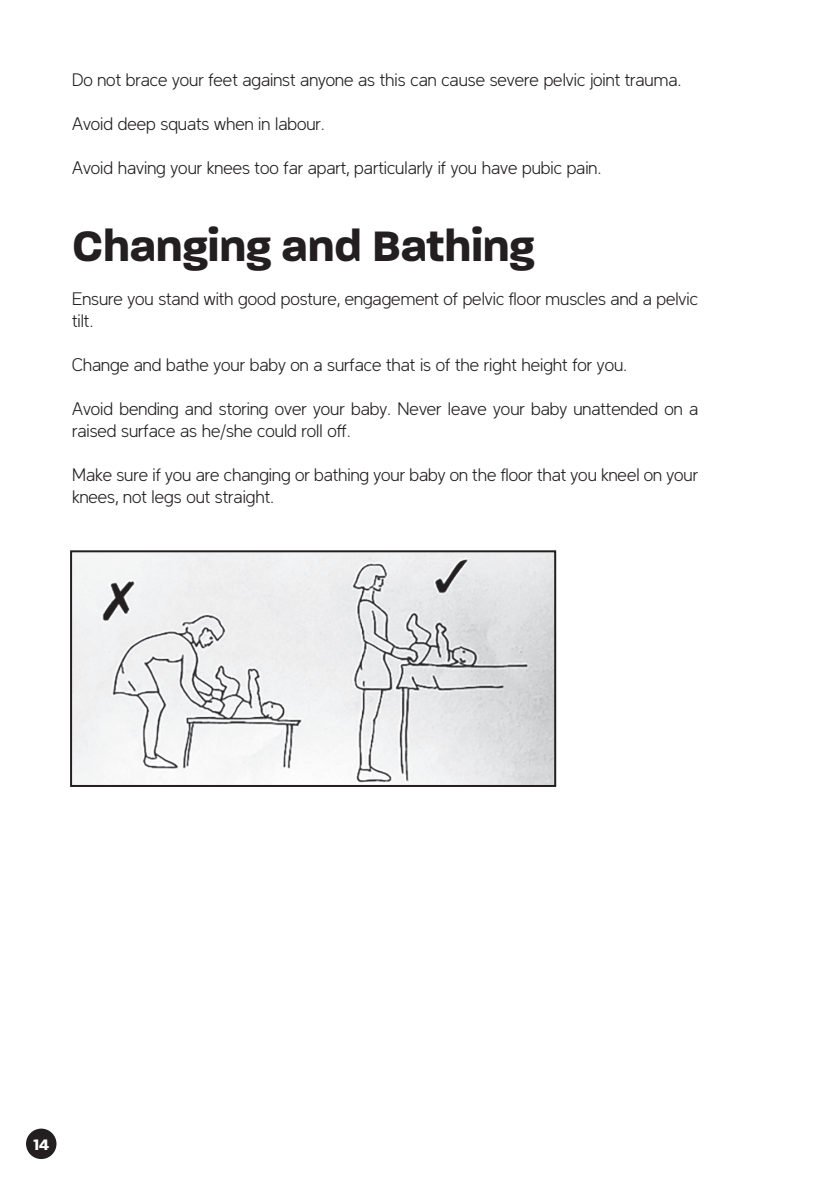
<style>
.page{position:relative;width:840px;height:1191px;background:#fff}
.page>*{position:absolute;margin:0;border:0;box-sizing:border-box;transform-origin:0 0}
.t1{font:700 46px "Paralucent";color:#231f20}
.t2{font:300 18px/22px "Latinka";color:#231f20}
.t3{font:700 16.4px "Paralucent";color:#fff}
</style>
<div class="page">
<div style="left:26px;top:1128px;width:30px;height:31px;background:#231f20;border-radius:50%"></div>
<img style="left:73px;top:553px;width:480px;height:231px">
<div style="left:70px;top:550px;width:486px;height:237px;border:2px solid #231f20"></div>
<p class="t2" style="left:72px;top:67px;width:610px">Do not brace your feet against anyone as this can cause severe pelvic joint trauma.</p>
<p class="t2" style="left:72px;top:111px;width:254px">Avoid deep squats when in labour.</p>
<p class="t2" style="left:72px;top:155px;width:530px">Avoid having your knees too far apart, particularly if you have pubic pain.</p>
<h1 class="t1" style="left:72px;top:218px;width:464px">Changing and Bathing</h1>
<p class="t2" style="left:72px;top:286px;width:627px">Ensure you stand with good posture, engagement of pelvic floor muscles and a pelvic tilt.</p>
<p class="t2" style="left:72px;top:352px;width:556px">Change and bathe your baby on a surface that is of the right height for you.</p>
<p class="t2" style="left:72px;top:396px;width:627px">Avoid bending and storing over your baby. Never leave your baby unattended on a raised surface as he/she could roll off.</p>
<p class="t2" style="left:72px;top:462px;width:627px">Make sure if you are changing or bathing your baby on the floor that you kneel on your knees, not legs out straight.</p>
<p class="t3" style="left:33px;top:1134px;width:17px">14</p>
</div>
